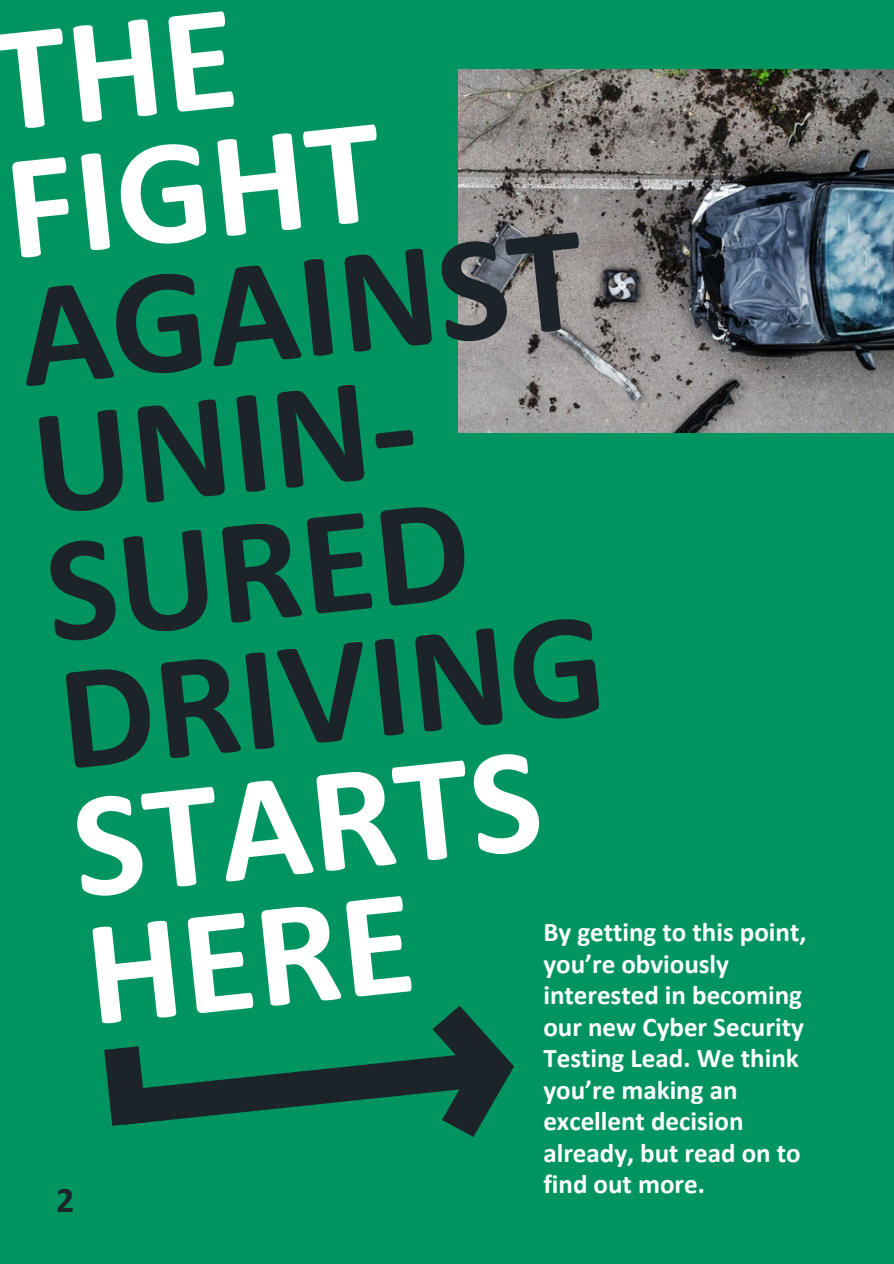
<style>
.page{position:relative;width:894px;height:1264px;background:#fff}
.page>*{position:absolute;margin:0;border:0;box-sizing:border-box;transform-origin:0 0}
.t1{font:700 151.35px/128.2px "Calibri";color:#1c242a}
.t2{font:700 151.35px/128.2px "Calibri";color:#fff}
.t3{font:700 36px "Calibri";color:#1c242a}
.t4{font:700 27px/31.5px "Calibri";color:#fff}
</style>
<div class="page">
<div style="left:0;top:0;width:893px;height:1263px;background:#009560"></div>
<img style="left:458px;top:69px;width:435px;height:364px">
<svg style="left:432px;top:1006px;width:82px;height:130px"></svg>
<svg style="left:146px;top:1053px;width:332px;height:71px;fill:#1c242a"></svg>
<svg style="left:104px;top:1046px;width:42px;height:79px;fill:#1c242a"></svg>
<h1 class="t2" style="left:-13px;top:30px;width:378px;rotate:-6deg">THE<br>FIGHT</h1>
<h1 class="t1" style="left:14px;top:285px;width:568px;rotate:-6deg">AGAINST<br>UNIN-<br>SURED<br>DRIVING</h1>
<h1 class="t2" style="left:68px;top:795px;width:471px;rotate:-6deg">STARTS<br>HERE</h1>
<p class="t4" style="left:543px;top:918px;width:264px">By getting to this point, you’re obviously interested in becoming our new Cyber Security<br>Testing Lead. We think you’re making an excellent decision already, but read on to find out more.</p>
<h2 class="t3" style="left:56px;top:1184px;width:20px">2</h2>
</div>
